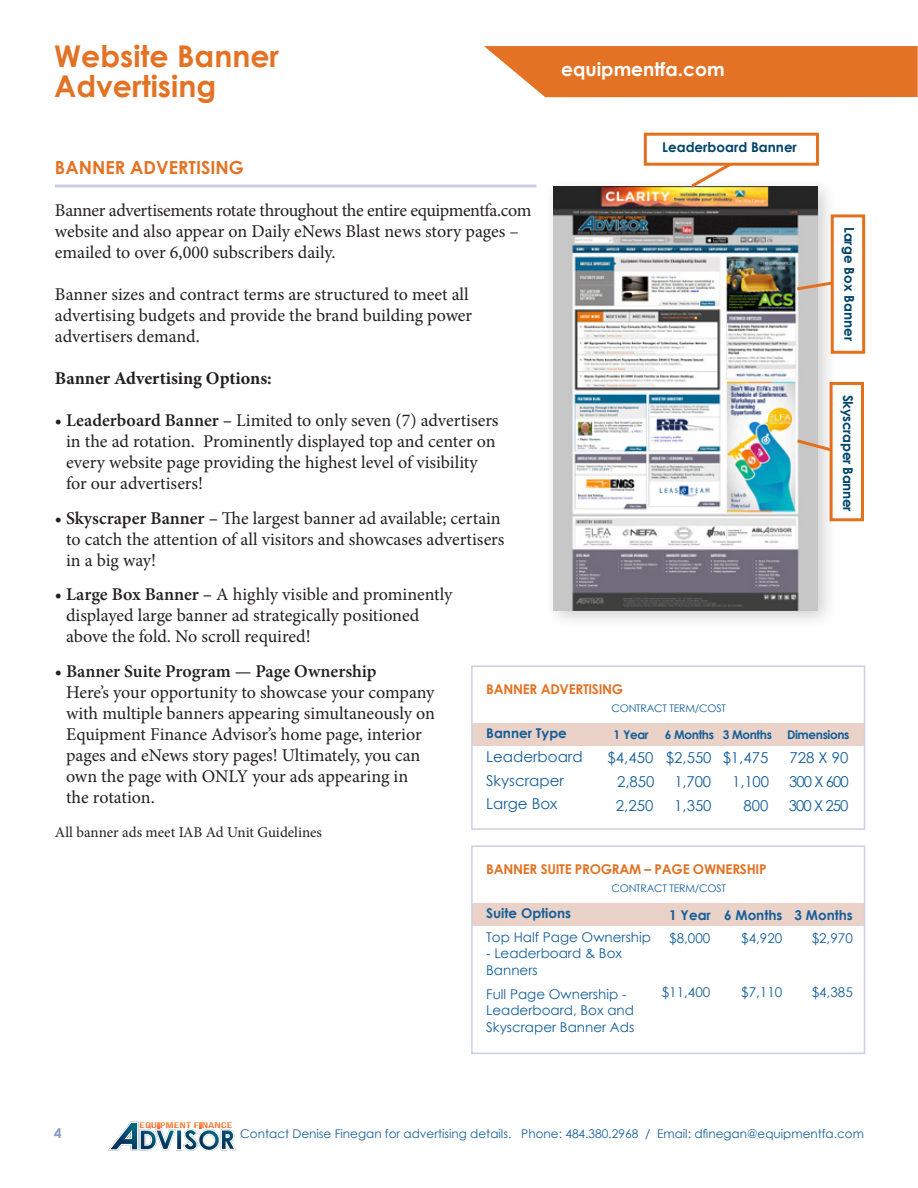
<style>
.page{position:relative;width:918px;height:1188px;background:#fff}
.page>*{position:absolute;margin:0;border:0;box-sizing:border-box;transform-origin:0 0}
.t1{font:700 30px "Century Gothic";color:#e37224}
.t2{font:700 18.75px "Century Gothic";color:#fff}
.t3{font:18px/21px "Minion Pro";letter-spacing:-.005em;color:#231f20}
.t4{font:700 18px "Minion Pro";letter-spacing:-.005em;color:#231f20}
.t5{font:700 18px "Century Gothic";color:#e37224}
.t6{font:15px "Century Gothic";color:#155f9a}
.t7{font:15px "Minion Pro";color:#231f20}
.t8{font:13.5px/16.5px "Century Gothic";color:#155f9a}
.t9{font:700 13.5px "Century Gothic";letter-spacing:-.02em;color:#e37224}
.t10{font:700 13.5px "Century Gothic";color:#155f9a}
.t11{font:700 13.5px "Century Gothic";color:#00446a}
.t12{font:700 13.5px "Century Gothic";letter-spacing:-.025em;color:#00446a}
.t13{font:700 13.5px "Century Gothic";color:#889bc2}
.t14{font:12px "Century Gothic";color:#155f9a}
.t15{font:700 12px "Century Gothic";letter-spacing:-.03em;color:#155f9a}
.t16{font:10.5px "Century Gothic";letter-spacing:-.02em;color:#155f9a}
.s1{font-weight:600}
</style>
<div class="page">
<svg style="left:108px;top:1122px;width:128px;height:29px"></svg>
<svg style="left:55px;top:184px;width:481px;height:4px;background:#d7dbe9"></svg>
<div style="left:473px;top:723px;width:391px;height:23px;background:#ead2c8"></div>
<div style="left:471px;top:666px;width:394px;height:164px;border:2px solid #cad0e3"></div>
<div style="left:543px;top:176px;width:295px;height:454px;background:#231f20;opacity:.21"></div>
<img style="left:554px;top:186px;width:264px;height:424px">
<svg style="left:484px;top:46px;width:434px;height:51px;background:#e47c33"></svg>
<svg style="left:688px;top:166px;width:47px;height:24px"></svg>
<div style="left:832px;top:216px;width:32px;height:136px;background:#fff"></div>
<div style="left:831px;top:214px;width:34px;height:140px;border:3px solid #e4701e"></div>
<div style="left:831px;top:383px;width:32px;height:137px;background:#fff"></div>
<div style="left:830px;top:382px;width:34px;height:139px;border:3px solid #e4701e"></div>
<div style="left:644px;top:133px;width:175px;height:33px;background:#fff;border:3px solid #e4701e"></div>
<svg style="left:794px;top:437px;width:40px;height:17px"></svg>
<svg style="left:794px;top:280px;width:41px;height:12px"></svg>
<div style="left:473px;top:903px;width:391px;height:23px;background:#ead2c8"></div>
<div style="left:471px;top:846px;width:394px;height:208px;border:2px solid #cad0e3"></div>
<p class="t1" style="left:54px;top:33px;width:226px">Website Banner</p>
<p class="t1" style="left:54px;top:63px;width:163px">Advertising</p>
<p class="t2" style="left:561px;top:55px;width:165px">equipmentfa.com</p>
<p class="t11" style="left:662px;top:137px;width:136px">Leaderboard Banner</p>
<p class="t5" style="left:55px;top:154px;width:191px">BANNER ADVERTISING</p>
<p class="t3" style="left:55px;top:200px;width:478px">Banner advertisements rotate throughout the entire equipmentfa.com website and also appear on Daily eNews Blast news story pages – emailed to over 6,000 subscribers daily.</p>
<p class="t3" style="left:55px;top:284px;width:419px">Banner sizes and contract terms are structured to meet all advertising budgets and provide the brand building power advertisers demand.</p>
<p class="t4" style="left:55px;top:366px;width:218px">Banner Advertising Options:</p>
<p class="t3" style="left:66px;top:410px;width:434px;text-indent:-11px"><span class="s1">• Leaderboard Banner –</span> Limited to only seven (7) advertisers in the ad rotation. Prominently displayed top and center on every website page providing the highest level of visibility for our advertisers!</p>
<p class="t3" style="left:66px;top:508px;width:440px;text-indent:-11px"><span class="s1">• Skyscraper Banner –</span> The largest banner ad available; certain to catch the attention of all visitors and showcases advertisers in a big way!</p>
<p class="t3" style="left:66px;top:584px;width:388px;text-indent:-11px"><span class="s1">• Large Box Banner –</span> A highly visible and prominently displayed large banner ad strategically positioned above the fold. No scroll required!</p>
<p class="t3" style="left:66px;top:661px;width:370px;text-indent:-11px"><span class="s1">• Banner Suite Program — Page Ownership<br></span>Here’s your opportunity to showcase your company with multiple banners appearing simultaneously on Equipment Finance Advisor’s home page, interior pages and eNews story pages! Ultimately, you can own the page with ONLY your ads appearing in the rotation.</p>
<p class="t7" style="left:55px;top:822px;width:269px">All banner ads meet IAB Ad Unit Guidelines</p>
<p class="t9" style="left:486px;top:679px;width:139px">BANNER ADVERTISING</p>
<p class="t16" style="left:611px;top:700px;width:116px">CONTRACT TERM/COST</p>
<p class="t10" style="left:486px;top:723px;width:82px">Banner Type</p>
<p class="t6" style="left:486px;top:746px;width:98px">Leaderboard</p>
<p class="t6" style="left:486px;top:770px;width:79px">Skyscraper</p>
<p class="t6" style="left:486px;top:793px;width:73px">Large Box</p>
<p class="t15" style="left:665px;top:726px;width:51px">6 Months</p>
<p class="t6" style="left:666px;top:747px;width:47px">$2,550</p>
<p class="t6" style="left:674px;top:771px;width:38px">1,700</p>
<p class="t6" style="left:674px;top:795px;width:39px">1,350</p>
<p class="t15" style="left:723px;top:726px;width:51px">3 Months</p>
<p class="t6" style="left:723px;top:747px;width:47px">$1,475</p>
<p class="t6" style="left:732px;top:771px;width:38px">1,100</p>
<p class="t6" style="left:743px;top:795px;width:26px">800</p>
<p class="t15" style="left:614px;top:726px;width:37px">1 Year</p>
<p class="t6" style="left:608px;top:747px;width:47px">$4,450</p>
<p class="t6" style="left:617px;top:771px;width:39px">2,850</p>
<p class="t6" style="left:616px;top:795px;width:39px">2,250</p>
<p class="t9" style="left:486px;top:859px;width:282px">BANNER SUITE PROGRAM – PAGE OWNERSHIP</p>
<p class="t16" style="left:611px;top:880px;width:116px">CONTRACT TERM/COST</p>
<p class="t11" style="left:860px;top:227px;width:116px;rotate:90deg">Large Box Banner</p>
<p class="t12" style="left:858px;top:395px;width:118px;rotate:90deg">Skyscraper Banner</p>
<p class="t15" style="left:787px;top:726px;width:64px">Dimensions</p>
<p class="t6" style="left:789px;top:747px;width:60px">728 X 90</p>
<p class="t6" style="left:789px;top:771px;width:61px">300 X 600</p>
<p class="t6" style="left:789px;top:795px;width:61px">300 X 250</p>
<p class="t10" style="left:486px;top:903px;width:87px">Suite Options</p>
<p class="t8" style="left:486px;top:929px;width:166px">Top Half Page Ownership</p>
<p class="t8" style="left:486px;top:945px;width:137px">- Leaderboard &amp; Box<br>Banners</p>
<p class="t8" style="left:486px;top:986px;width:150px">Full Page Ownership -<br>Leaderboard, Box and<br>Skyscraper Banner Ads</p>
<p class="t10" style="left:669px;top:905px;width:43px">1 Year</p>
<p class="t8" style="left:669px;top:930px;width:43px">$8,000</p>
<p class="t8" style="left:662px;top:984px;width:50px">$11,400</p>
<p class="t10" style="left:724px;top:905px;width:60px">6 Months</p>
<p class="t8" style="left:741px;top:930px;width:43px">$4,920</p>
<p class="t10" style="left:795px;top:905px;width:60px">3 Months</p>
<p class="t8" style="left:812px;top:930px;width:43px">$2,970</p>
<p class="t8" style="left:741px;top:984px;width:43px">$7,110</p>
<p class="t8" style="left:812px;top:984px;width:43px">$4,385</p>
<p class="t13" style="left:54px;top:1123px;width:9px">4</p>
<p class="t14" style="left:240px;top:1125px;width:625px">Contact Denise Finegan for advertising details. Phone: 484.380.2968 / Email: dfinegan@equipmentfa.com</p>
</div>
